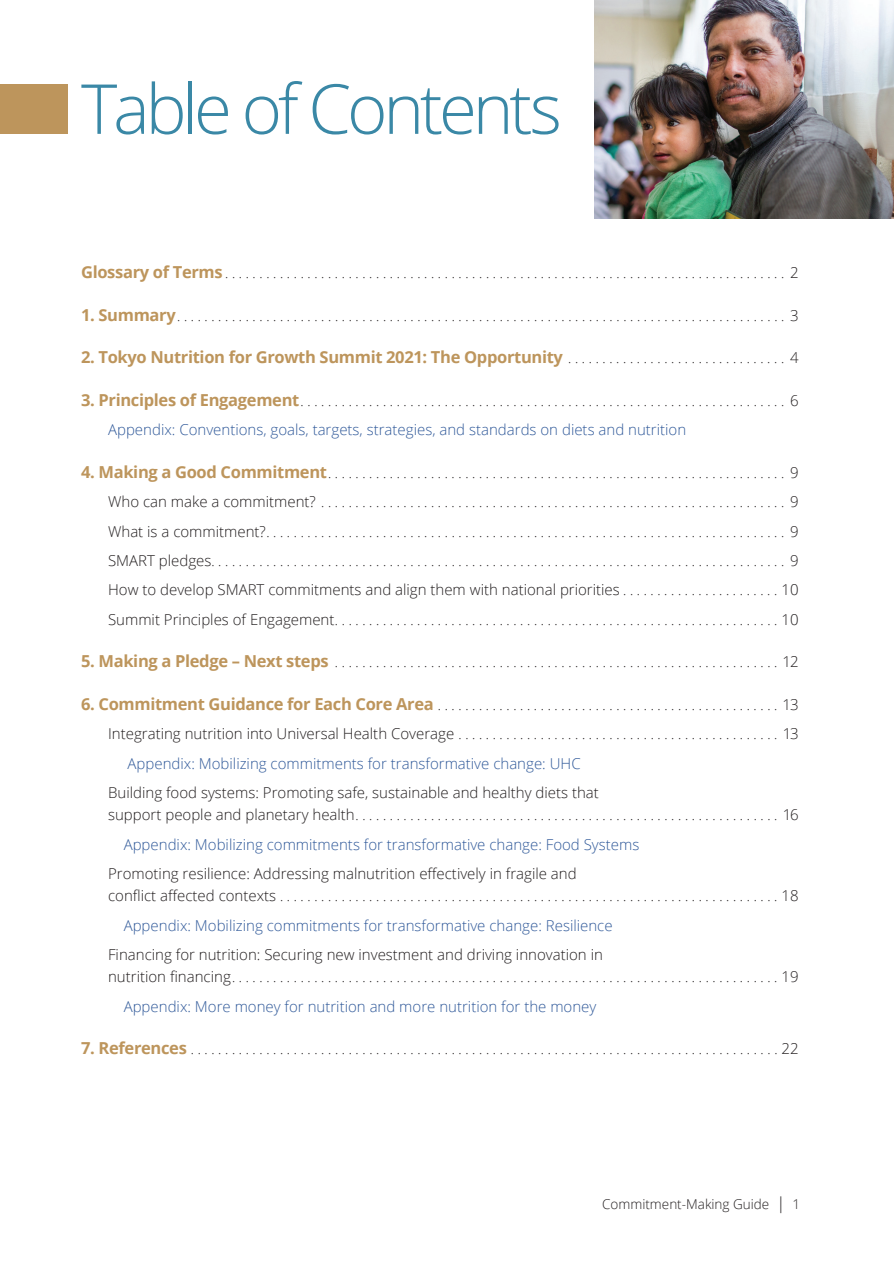
<style>
.page{position:relative;width:894px;height:1263px;background:#fff}
.page>*{position:absolute;margin:0;border:0;box-sizing:border-box;transform-origin:0 0}
.t1{font:300 69px "Open Sans";letter-spacing:-.06em;color:#3a88a6}
.t2{font:700 16.5px "Open Sans";letter-spacing:-.02em;color:#bd955c}
.t3{font:300 15px/29.2px "Open Sans";color:#315a9a}
.t4{font:300 15px "Open Sans";color:#231f20}
.t5{font:300 13.5px/29.2px "Open Sans";color:#231f20;text-align:justify}
.s1{font-weight:700;font-size:16.5px;color:#bd955c}
.s2{font-size:15px}
.s3{font-weight:300;font-size:13.5px;color:#231f20}
.s4{font-weight:300;font-size:15px;color:#231f20}
.s5{font-size:13.5px}
.s6{color:#231f20}
.s7{font-size:13.5px;color:#231f20}
.s8{font-size:16.5px}
</style>
<div class="page">
<div style="left:0;top:85px;width:68px;height:49px;background:#bd955c"></div>
<img style="left:594px;top:0;width:299px;height:218px">
<h1 class="t1" style="left:81px;top:61px;width:482px">Table of Contents</h1>
<p class="t5" style="left:81px;top:258px;width:719px"><span class="s1">Glossary of Terms</span>.................................................................................. <span class="s2">2</span></p>
<p class="t5" style="left:81px;top:301px;width:719px"><span class="s1">1. Summary</span>......................................................................................... <span class="s2">3</span></p>
<p class="t2" style="left:81px;top:346px;width:719px">2. Tokyo Nutrition for Growth Summit 2021: The Opportunity <span class="s3">. . . . . . . . . . . . . . . . . . . . . . . . . . . . . . . .</span> <span class="s4">4</span></p>
<p class="t5" style="left:81px;top:386px;width:719px"><span class="s1">3. Principles of Engagement</span>....................................................................... <span class="s2">6</span></p>
<p class="t3" style="left:108px;top:415px;width:579px">Appendix: Conventions, goals, targets, strategies, and standards on diets and nutrition</p>
<p class="t5" style="left:108px;top:458px;width:692px;text-indent:-27px"><span class="s1">4. Making a Good Commitment</span>................................................................... <span class="s2">9<br>Who can make a commitment?</span> .................................................................... <span class="s2">9<br>What is a commitment?</span>............................................................................ <span class="s2">9<br>SMART pledges</span>.................................................................................... <span class="s2">9</span></p>
<p class="t4" style="left:108px;top:579px;width:692px">How to develop SMART commitments and align them with national priorities <span class="s5">. . . . . . . . . . . . . . . . . . . . . . .</span> 10</p>
<p class="t5" style="left:108px;top:604px;width:692px"><span class="s2">Summit Principles of Engagement</span>.................................................................<span class="s2">10</span></p>
<p class="t5" style="left:81px;top:647px;width:719px"><span class="s1">5. Making a Pledge – Next steps</span> ................................................................. <span class="s2">12</span></p>
<p class="t5" style="left:81px;top:690px;width:719px"><span class="s1">6. Commitment Guidance for Each Core Area</span>.................................................. <span class="s2">13</span></p>
<p class="t3" style="left:127px;top:719px;width:672px;text-indent:-19px"><span class="s6">Integrating nutrition into Universal Health Coverage</span><span class="s7">...............................................</span> <span class="s6">13<br></span>Appendix: Mobilizing commitments for transformative change: UHC</p>
<p class="t4" style="left:108px;top:782px;width:492px">Building food systems: Promoting safe, sustainable and healthy diets that</p>
<p class="t5" style="left:108px;top:800px;width:691px"><span class="s2">support people and planetary health</span>.............................................................. <span class="s2">16</span></p>
<p class="t3" style="left:124px;top:829px;width:517px">Appendix: Mobilizing commitments for transformative change: Food Systems</p>
<p class="t4" style="left:108px;top:863px;width:470px">Promoting resilience: Addressing malnutrition effectively in fragile and</p>
<p class="t5" style="left:108px;top:881px;width:692px"><span class="s2">conflict affected contexts</span>.........................................................................<span class="s2">18</span></p>
<p class="t3" style="left:124px;top:910px;width:490px">Appendix: Mobilizing commitments for transformative change: Resilience</p>
<p class="t4" style="left:108px;top:944px;width:496px">Financing for nutrition: Securing new investment and driving innovation in</p>
<p class="t5" style="left:108px;top:962px;width:692px"><span class="s2">nutrition financing</span>................................................................................<span class="s2">19</span></p>
<p class="t3" style="left:124px;top:991px;width:474px">Appendix: More money for nutrition and more nutrition for the money</p>
<p class="t5" style="left:81px;top:1034px;width:719px"><span class="s1">7. References</span>......................................................................................<span class="s2">22</span></p>
<p class="t5" style="left:602px;top:1189px;width:199px">Commitment-Making Guide <span class="s8">|</span> 1</p>
</div>
